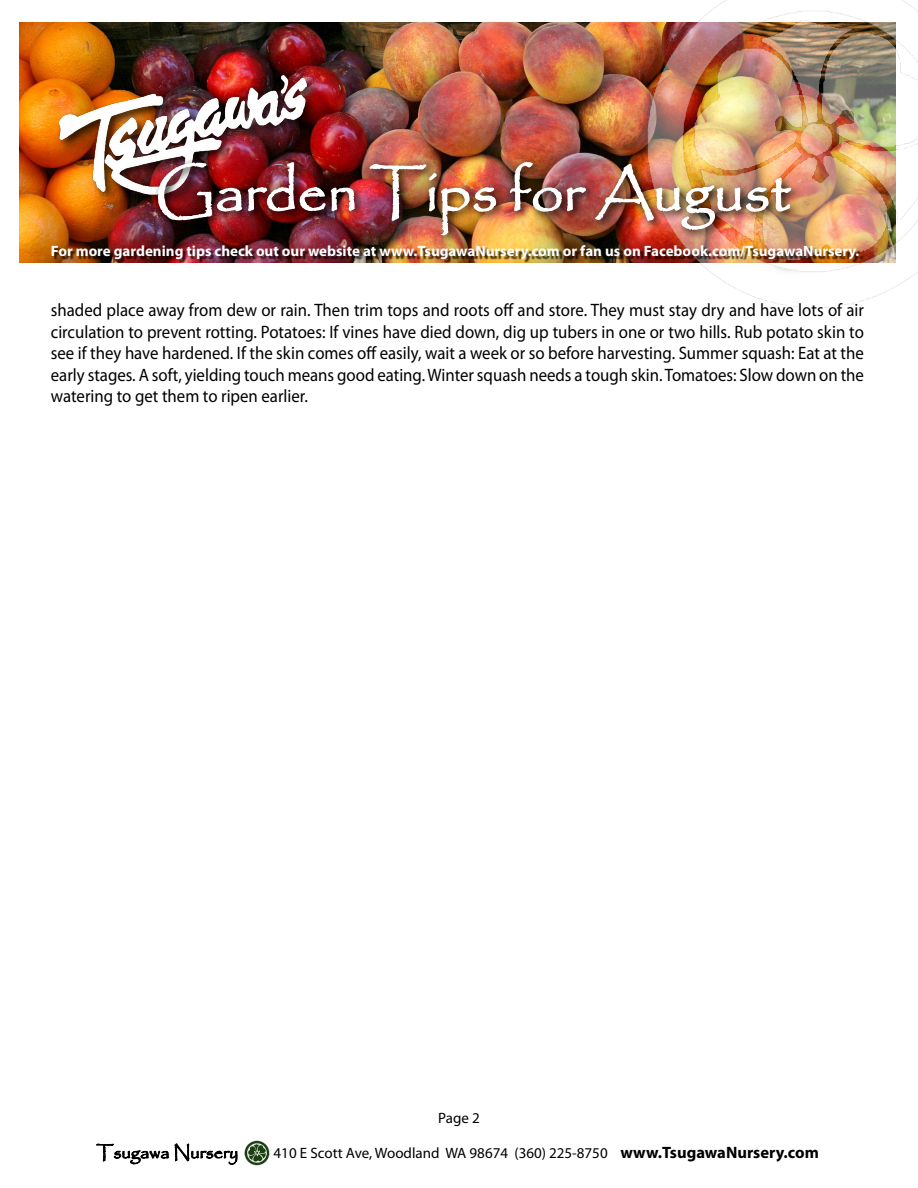
<style>
.page{position:relative;width:918px;height:1188px;background:#fff}
.page>*{position:absolute;margin:0;border:0;box-sizing:border-box;transform-origin:0 0}
.t1{font:58.5px "Papyrus";color:#fff}
.t2{font:18px/21.6px "Myriad Pro";color:#000;text-align:justify;scale:.93 1}
.t3{font:18px "Papyrus";color:#000}
.t4{font:700 15px "Myriad Pro";color:#fff}
.t5{font:15px "Myriad Pro";color:#000}
.s1{font-weight:700;font-size:16.5px}
</style>
<div class="page">
<img style="left:20px;top:23px;width:607px;height:239px">
<img style="left:627px;top:0;width:291px;height:299px">
<svg style="left:96px;top:1143px;width:142px;height:22px"></svg>
<img style="left:244px;top:1140px;width:26px;height:26px">
<img style="left:54px;top:70px;width:268px;height:69px">
<img style="left:47px;top:139px;width:820px;height:169px">
<div style="left:54px;top:247px;width:809px;height:16px;background:#000;opacity:.75"></div>
<h1 class="t1" style="left:156px;top:156px;width:636px">Garden Tips for August</h1>
<p class="t4" style="left:51px;top:241px;width:810px">For more gardening tips check out our website at www.TsugawaNursery.com or fan us on Facebook.com/TsugawaNursery.</p>
<p class="t2" style="left:51px;top:299px;width:876px">shaded place away from dew or rain. Then trim tops and roots off and store. They must stay dry and have lots of air circulation to prevent rotting. Potatoes: If vines have died down, dig up tubers in one or two hills. Rub potato skin to see if they have hardened. If the skin comes off easily, wait a week or so before harvesting. Summer squash: Eat at the early stages. A soft, yielding touch means good eating. Winter squash needs a tough skin. Tomatoes: Slow down on the watering to get them to ripen earlier.</p>
<p class="t5" style="left:438px;top:1109px;width:43px">Page 2</p>
<p class="t3" style="left:96px;top:1141px;width:143px">Tsugawa Nursery</p>
<p class="t5" style="left:274px;top:1144px;width:547px">410 E Scott Ave, Woodland WA 98674 (360) 225-8750 <span class="s1">www.TsugawaNursery.com</span></p>
</div>
